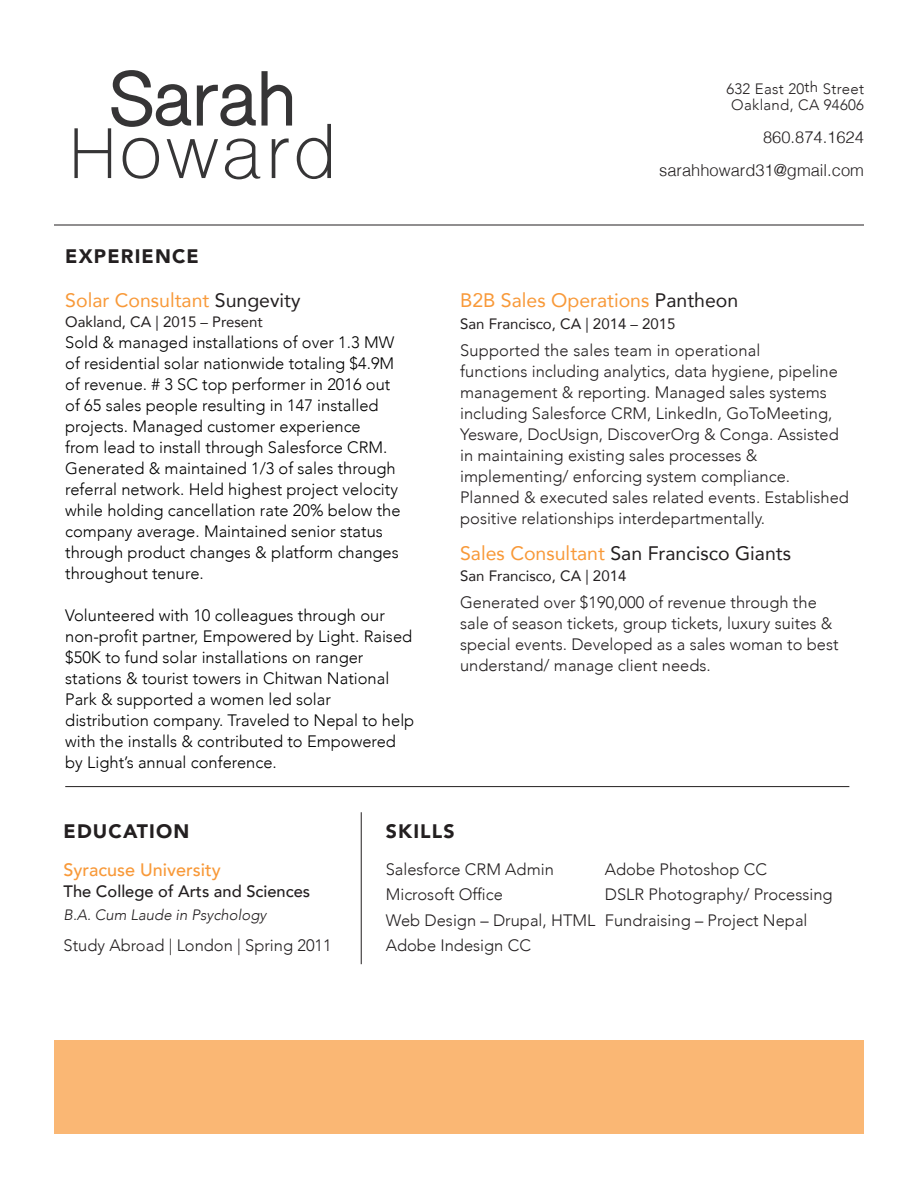
<style>
.page{position:relative;width:918px;height:1188px;background:#fff}
.page>*{position:absolute;margin:0;border:0;box-sizing:border-box;transform-origin:0 0}
.t1{font:73.5px "Shree Dev 0714";letter-spacing:.05em;color:#363536}
.t2{font:700 72px "Shree Dev 0714";color:#363536}
.t3{font:19.5px "Avenir";color:#f89939}
.t4{font:19.5px "Avenir";color:#231f20}
.t5{font:900 19.5px "Avenir";letter-spacing:.06em;color:#231f20}
.Body{font:500 18px "Avenir";color:#f89939}
.Body-2{font:300 16.5px/21px "Avenir";color:#000}
.Body-3{font:300 16.5px/21px "Avenir";color:#231f20}
.t6{font:300 16.5px "Helvetica";color:#231f20}
.Body-4{font:500 16.5px "Avenir";color:#231f20}
.t7{font:15px "Avenir";color:#231f20}
.t8{font:300 15px "Avenir";letter-spacing:.02em;color:#231f20}
.Body-5{font:italic 300 15px "Avenir";color:#231f20}
.s1{font-size:67.5px}
.s2{color:#231f20}
.s3{color:#f89939}
</style>
<div class="page">
<hr style="left:54px;top:225px;width:810px;height:1px;background:#231f20">
<hr style="left:65px;top:786px;width:784px;height:1px;background:#231f20">
<hr style="left:361px;top:812px;width:1px;height:152px;background:#231f20">
<div style="left:54px;top:1040px;width:810px;height:94px;background:#fab774"></div>
<p class="t2" style="left:110px;top:59px;width:188px">Sarah</p>
<p class="t1" style="left:69px;top:107px;width:269px"><span class="s1">H</span>oward</p>
<p class="t5" style="left:65px;top:239px;width:135px">EXPERIENCE</p>
<p class="t3" style="left:65px;top:285px;width:237px">Solar Consultant <span class="s2">Sungevity</span></p>
<p class="t7" style="left:65px;top:310px;width:199px">Oakland, CA | 2015 – Present</p>
<p class="Body-2" style="left:65px;top:332px;width:337px">Sold &amp; managed installations of over 1.3 MW of residential solar nationwide totaling $4.9M of revenue. # 3 SC top performer in 2016 out of 65 sales people resulting in 147 installed projects. Managed customer experience<br>from lead to install through Salesforce CRM.<br>Generated &amp; maintained 1/3 of sales through referral network. Held highest project velocity while holding cancellation rate 20% below the company average. Maintained senior status through product changes &amp; platform changes</p>
<p class="Body-2" style="left:65px;top:563px;width:140px">throughout tenure.</p>
<p class="Body-2" style="left:65px;top:605px;width:349px">Volunteered with 10 colleagues through our non-profit partner, Empowered by Light. Raised $50K to fund solar installations on ranger stations &amp; tourist towers in Chitwan National Park &amp; supported a women led solar</p>
<p class="Body-2" style="left:65px;top:710px;width:351px">distribution company. Traveled to Nepal to help with the installs &amp; contributed to Empowered by Light’s annual conference.</p>
<p class="t8" style="left:726px;top:80px;width:139px">632 East 20th Street</p>
<p class="t8" style="left:731px;top:96px;width:134px">Oakland, CA 94606</p>
<p class="t6" style="left:763px;top:123px;width:102px">860.874.1624</p>
<p class="t6" style="left:659px;top:156px;width:206px">sarahhoward31@gmail.com</p>
<p class="t3" style="left:460px;top:285px;width:280px">B2B Sales Operations <span class="s2">Pantheon</span></p>
<p class="t7" style="left:460px;top:311px;width:217px">San Francisco, CA | 2014 – 2015</p>
<p class="Body-3" style="left:460px;top:340px;width:302px">Supported the sales team in operational</p>
<p class="Body-3" style="left:460px;top:361px;width:380px">functions including analytics, data hygiene, pipeline management &amp; reporting. Managed sales systems including Salesforce CRM, LinkedIn, GoToMeeting, Yesware, DocUsign, DiscoverOrg &amp; Conga. Assisted in maintaining existing sales processes &amp;</p>
<p class="Body-3" style="left:460px;top:466px;width:390px">implementing/ enforcing system compliance.<br>Planned &amp; executed sales related events. Established positive relationships interdepartmentally.</p>
<p class="t4" style="left:460px;top:537px;width:332px"><span class="s3">Sales Consultant</span> San Francisco Giants</p>
<p class="t7" style="left:460px;top:564px;width:168px">San Francisco, CA | 2014</p>
<p class="Body-3" style="left:460px;top:592px;width:380px">Generated over $190,000 of revenue through the sale of season tickets, group tickets, luxury suites &amp; special events. Developed as a sales woman to best understand/ manage client needs.</p>
<p class="t5" style="left:64px;top:815px;width:127px">EDUCATION</p>
<p class="Body" style="left:64px;top:855px;width:159px">Syracuse University</p>
<p class="Body-4" style="left:64px;top:877px;width:248px">The College of Arts and Sciences</p>
<p class="Body-5" style="left:64px;top:906px;width:204px">B.A. Cum Laude in Psychology</p>
<p class="Body-3" style="left:64px;top:935px;width:270px">Study Abroad | London | Spring 2011</p>
<p class="t5" style="left:386px;top:815px;width:71px">SKILLS</p>
<p class="Body-3" style="left:386px;top:859px;width:170px">Salesforce CRM Admin</p>
<p class="Body-3" style="left:386px;top:884px;width:119px">Microsoft Office</p>
<p class="Body-3" style="left:386px;top:910px;width:211px">Web Design – Drupal, HTML</p>
<p class="Body-3" style="left:386px;top:935px;width:147px">Adobe Indesign CC</p>
<p class="Body-3" style="left:605px;top:859px;width:164px">Adobe Photoshop CC</p>
<p class="Body-3" style="left:605px;top:884px;width:229px">DSLR Photography/ Processing</p>
<p class="Body-3" style="left:605px;top:910px;width:204px">Fundraising – Project Nepal</p>
</div>
